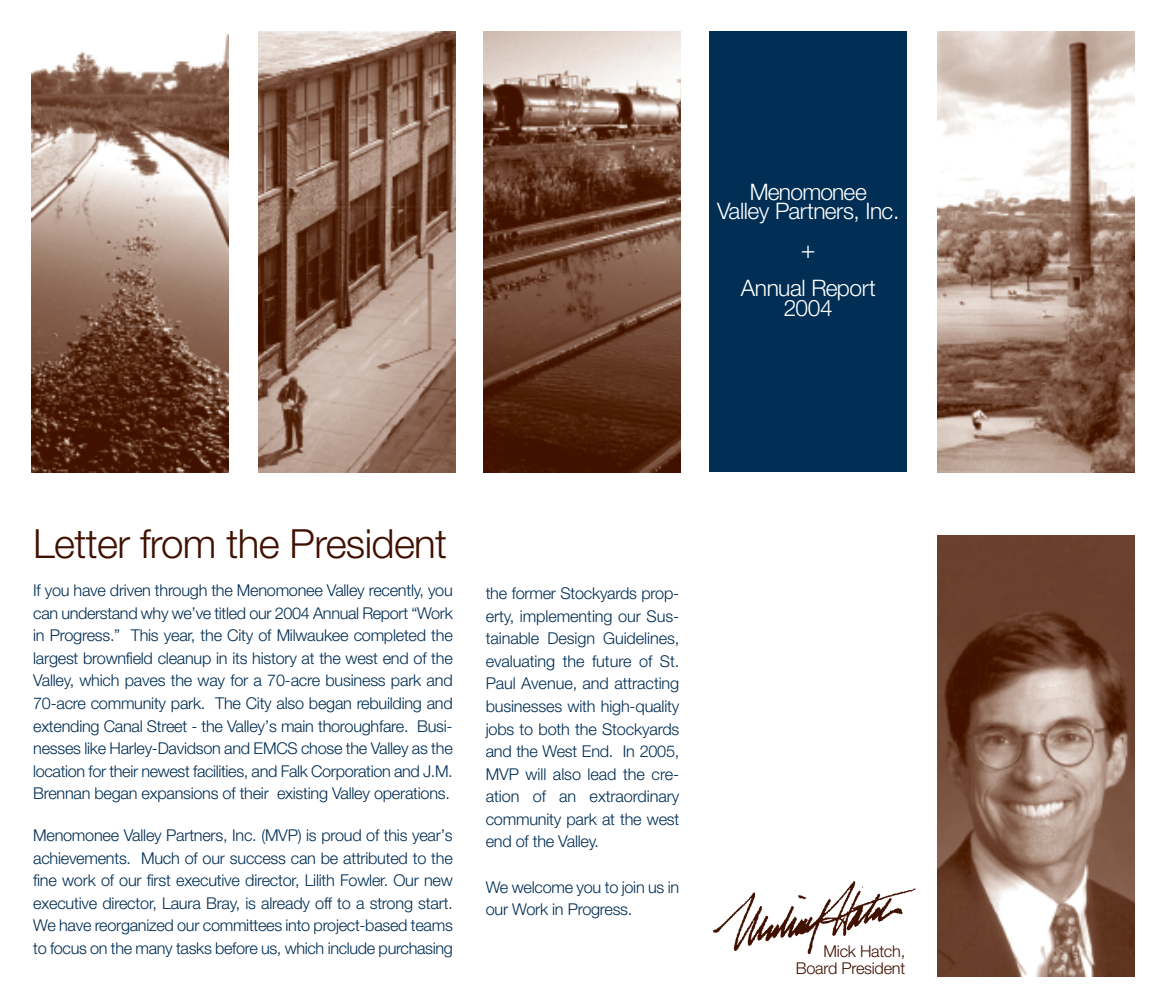
<style>
.page{position:relative;width:1166px;height:1008px;background:#fff}
.page>*{position:absolute;margin:0;border:0;box-sizing:border-box;transform-origin:0 0}
.t1{font:300 40.25px "Helvetica Neue";letter-spacing:-.015em;color:#401000}
.t2{font:300 24.5px "Helvetica Neue";color:#fff}
.t3{font:300 22.75px/19.2px "Helvetica Neue";letter-spacing:-.015em;color:#fff;text-align:center}
.t4{font:300 16.28px/22.6px "Helvetica Neue";letter-spacing:-.015em;color:#002e54;text-align:justify}
.t5{font:300 16.28px/17.5px "Helvetica Neue";letter-spacing:-.015em;color:#401000;text-align:right}
</style>
<div class="page">
<img style="left:937px;top:536px;width:197px;height:440px">
<img style="left:713px;top:881px;width:203px;height:73px">
<div style="left:709px;top:32px;width:198px;height:440px;background:#002e54"></div>
<img style="left:32px;top:33px;width:196px;height:439px">
<img style="left:258px;top:32px;width:197px;height:440px">
<img style="left:484px;top:32px;width:197px;height:440px">
<img style="left:937px;top:32px;width:197px;height:440px">
<h3 class="t3" style="left:717px;top:185px;width:184px">Menomonee<br>Valley Partners, Inc.</h3>
<h2 class="t2" style="left:801px;top:240px;width:16px">+</h2>
<h3 class="t3" style="left:741px;top:281px;width:136px">Annual Report<br>2004</h3>
<h1 class="t1" style="left:33px;top:529px;width:415px">Letter from the President</h1>
<p class="t4" style="left:33px;top:581px;width:421px">If you have driven through the Menomonee Valley recently, you can understand why we’ve titled our 2004 Annual Report “Work in Progress.” This year, the City of Milwaukee completed the largest brownfield cleanup in its history at the west end of the Valley, which paves the way for a 70-acre business park and 70-acre community park. The City also began rebuilding and extending Canal Street - the Valley’s main thoroughfare. Busi&shy;nesses like Harley-Davidson and EMCS chose the Valley as the location for their newest facilities, and Falk Corporation and J.M.<br>Brennan began expansions of their existing Valley operations.</p>
<p class="t4" style="left:33px;top:825px;width:421px">Menomonee Valley Partners, Inc. (MVP) is proud of this year’s achievements. Much of our success can be attributed to the fine work of our first executive director, Lilith Fowler. Our new executive director, Laura Bray, is already off to a strong start.<br>We have reorganized our committees into project-based teams to focus on the many tasks before us, which include purchasing</p>
<p class="t4" style="left:486px;top:584px;width:195px">the former Stockyards prop&shy;erty, implementing our Sus&shy;tainable Design Guidelines, evaluating the future of St.<br>Paul Avenue, and attracting businesses with high-quality jobs to both the Stockyards and the West End. In 2005, MVP will also lead the cre&shy;ation of an extraordinary community park at the west end of the Valley.</p>
<p class="t4" style="left:486px;top:877px;width:195px">We welcome you to join us in our Work in Progress.</p>
<p class="t5" style="left:796px;top:944px;width:111px">Mick Hatch,<br>Board President</p>
</div>
